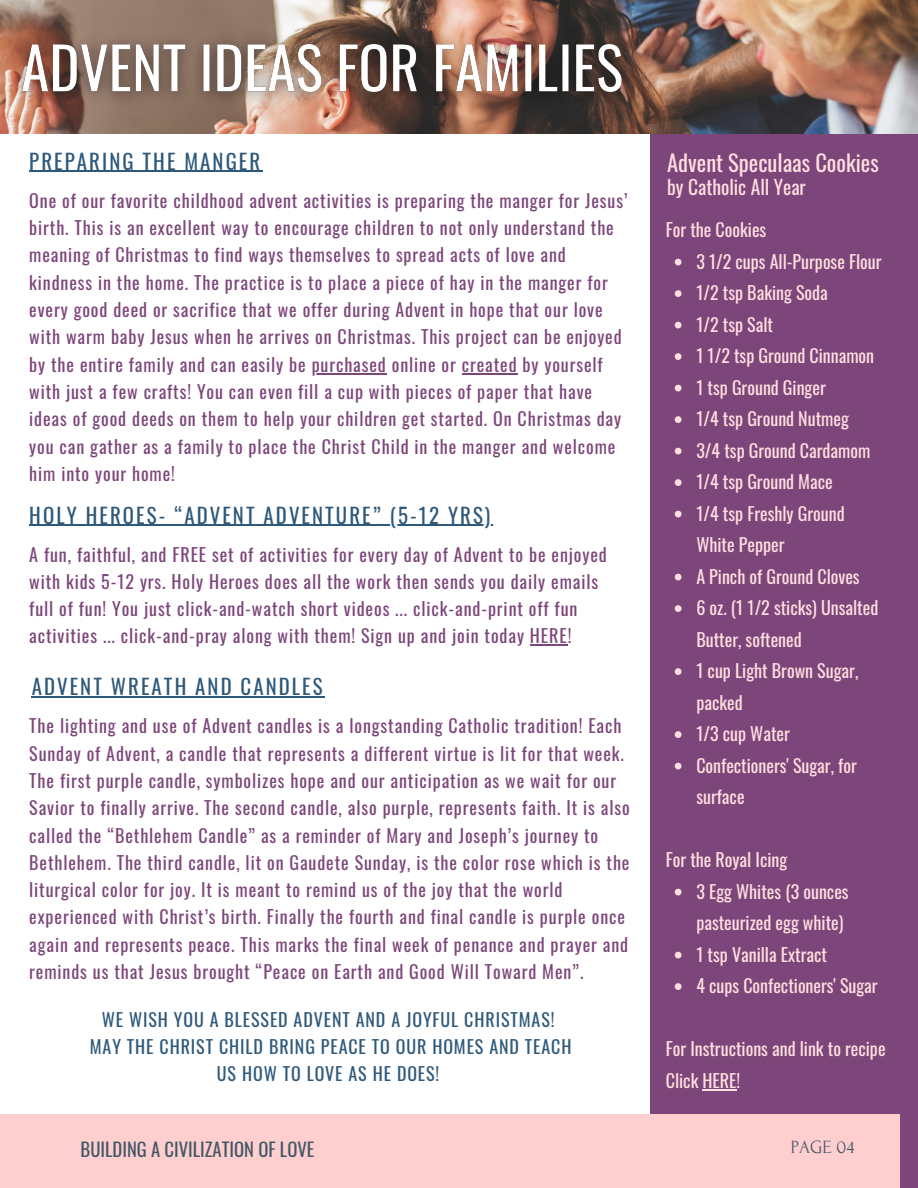
<style>
.page{position:relative;width:918px;height:1188px;background:#fff}
.page>*{position:absolute;margin:0;border:0;box-sizing:border-box;transform-origin:0 0}
.t1{font:22.5px "Oswald";color:#ffdfdf}
.t2{font:20.85px "Oswald";letter-spacing:.1em;color:#2e597b}
.t3{font:19.5px "Oswald";color:#ffdfdf}
.t4{font:18.75px "Forum";color:#435967}
.t5{font:18.6px "Oswald";color:#435967}
.t6{font:18px/27.3px "Oswald";letter-spacing:.05em;color:#7d467b}
.t7{font:18px/31.5px "Oswald";color:#ffdfdf}
.t8{font:18px/27px "Oswald";letter-spacing:.05em;color:#2e597b;text-align:center}
</style>
<div class="page">
<div style="left:650px;top:78px;width:268px;height:1110px;background:#7d467b"></div>
<div style="left:0;top:1114px;width:900px;height:74px;background:#ffcfcf"></div>
<img style="left:0;top:0;width:918px;height:134px">
<svg style="left:675px;top:259px;width:7px;height:6px"></svg>
<svg style="left:675px;top:290px;width:7px;height:7px"></svg>
<svg style="left:675px;top:322px;width:7px;height:6px"></svg>
<svg style="left:675px;top:353px;width:7px;height:7px"></svg>
<svg style="left:675px;top:385px;width:7px;height:6px"></svg>
<svg style="left:675px;top:416px;width:7px;height:7px"></svg>
<svg style="left:675px;top:448px;width:7px;height:6px"></svg>
<svg style="left:675px;top:479px;width:7px;height:7px"></svg>
<svg style="left:675px;top:511px;width:7px;height:6px"></svg>
<svg style="left:675px;top:574px;width:7px;height:6px"></svg>
<svg style="left:675px;top:605px;width:7px;height:7px"></svg>
<svg style="left:675px;top:668px;width:7px;height:7px"></svg>
<svg style="left:675px;top:731px;width:7px;height:7px"></svg>
<svg style="left:675px;top:763px;width:7px;height:6px"></svg>
<svg style="left:675px;top:889px;width:7px;height:6px"></svg>
<svg style="left:675px;top:952px;width:7px;height:6px"></svg>
<svg style="left:675px;top:983px;width:7px;height:7px"></svg>
<hr style="left:703px;top:1089px;width:34px;height:1px;background:#ffdfdf">
<hr style="left:312px;top:373px;width:75px;height:2px;background:#7d467b">
<hr style="left:462px;top:373px;width:56px;height:2px;background:#7d467b">
<hr style="left:29px;top:171px;width:233px;height:1px;background:#2e597b">
<img style="left:0;top:24px;width:643px;height:93px">
<hr style="left:29px;top:525px;width:463px;height:1px;background:#2e597b">
<hr style="left:530px;top:644px;width:38px;height:1px;background:#7d467b">
<hr style="left:32px;top:696px;width:293px;height:2px;background:#2e597b">
<p class="t2" style="left:29px;top:145px;width:233px">PREPARING THE MANGER</p>
<p class="t6" style="left:29px;top:186px;width:600px">One of our favorite childhood advent activities is preparing the manger for Jesus’ birth. This is an excellent way to encourage children to not only understand the meaning of Christmas to find ways themselves to spread acts of love and kindness in the home. The practice is to place a piece of hay in the manger for every good deed or sacrifice that we offer during Advent in hope that our love with warm baby Jesus when he arrives on Christmas. This project can be enjoyed by the entire family and can easily be purchased online or created by yourself with just a few crafts! You can even fill a cup with pieces of paper that have ideas of good deeds on them to help your children get started. On Christmas day you can gather as a family to place the Christ Child in the manger and welcome him into your home!</p>
<p class="t2" style="left:29px;top:499px;width:463px">HOLY HEROES- “ADVENT ADVENTURE” (5-12 YRS)</p>
<p class="t6" style="left:29px;top:541px;width:579px">A fun, faithful, and FREE set of activities for every day of Advent to be enjoyed with kids 5-12 yrs. Holy Heroes does all the work then sends you daily emails full of fun! You just click-and-watch short videos ... click-and-print off fun activities ... click-and-pray along with them! Sign up and join today HERE!</p>
<p class="t2" style="left:32px;top:670px;width:292px">ADVENT WREATH AND CANDLES</p>
<p class="t6" style="left:29px;top:712px;width:602px">The lighting and use of Advent candles is a longstanding Catholic tradition! Each Sunday of Advent, a candle that represents a different virtue is lit for that week.<br>The first purple candle, symbolizes hope and our anticipation as we wait for our Savior to finally arrive. The second candle, also purple, represents faith. It is also called the “Bethlehem Candle” as a reminder of Mary and Joseph’s journey to Bethlehem. The third candle, lit on Gaudete Sunday, is the color rose which is the liturgical color for joy. It is meant to remind us of the joy that the world experienced with Christ’s birth. Finally the fourth and final candle is purple once again and represents peace. This marks the final week of penance and prayer and reminds us that Jesus brought “Peace on Earth and Good Will Toward Men”.</p>
<p class="t8" style="left:102px;top:1005px;width:454px">WE WISH YOU A BLESSED ADVENT AND A JOYFUL CHRISTMAS!</p>
<p class="t8" style="left:90px;top:1032px;width:483px">MAY THE CHRIST CHILD BRING PEACE TO OUR HOMES AND TEACH<br>US HOW TO LOVE AS HE DOES!</p>
<p class="t1" style="left:667px;top:146px;width:213px">Advent Speculaas Cookies</p>
<p class="t3" style="left:667px;top:172px;width:140px">by Catholic All Year</p>
<p class="t7" style="left:666px;top:213px;width:102px">For the Cookies</p>
<p class="t7" style="left:696px;top:245px;width:187px">3 1/2 cups All-Purpose Flour</p>
<p class="t7" style="left:696px;top:276px;width:133px">1/2 tsp Baking Soda</p>
<p class="t7" style="left:696px;top:308px;width:78px">1/2 tsp Salt</p>
<p class="t7" style="left:696px;top:339px;width:179px">1 1/2 tsp Ground Cinnamon</p>
<p class="t7" style="left:696px;top:371px;width:131px">1 tsp Ground Ginger</p>
<p class="t7" style="left:696px;top:402px;width:154px">1/4 tsp Ground Nutmeg</p>
<p class="t7" style="left:696px;top:434px;width:175px">3/4 tsp Ground Cardamom</p>
<p class="t7" style="left:696px;top:465px;width:138px">1/4 tsp Ground Mace</p>
<p class="t7" style="left:696px;top:497px;width:150px">1/4 tsp Freshly Ground<br>White Pepper</p>
<p class="t7" style="left:696px;top:560px;width:165px">A Pinch of Ground Cloves</p>
<p class="t7" style="left:696px;top:591px;width:184px">6 oz. (1 1/2 sticks) Unsalted<br>Butter, softened</p>
<p class="t7" style="left:696px;top:654px;width:164px">1 cup Light Brown Sugar, packed</p>
<p class="t7" style="left:696px;top:717px;width:95px">1/3 cup Water</p>
<p class="t7" style="left:696px;top:749px;width:162px">Confectioners' Sugar, for surface</p>
<p class="t7" style="left:666px;top:843px;width:123px">For the Royal Icing</p>
<p class="t7" style="left:696px;top:875px;width:154px">3 Egg Whites (3 ounces pasteurized egg white)</p>
<p class="t7" style="left:696px;top:938px;width:132px">1 tsp Vanilla Extract</p>
<p class="t7" style="left:696px;top:969px;width:183px">4 cups Confectioners' Sugar</p>
<p class="t7" style="left:666px;top:1032px;width:221px">For Instructions and link to recipe</p>
<p class="t7" style="left:666px;top:1064px;width:76px">Click HERE!</p>
<p class="t5" style="left:81px;top:1135px;width:235px">BUILDING A CIVILIZATION OF LOVE</p>
<p class="t4" style="left:791px;top:1137px;width:65px">PAGE 04</p>
</div>
